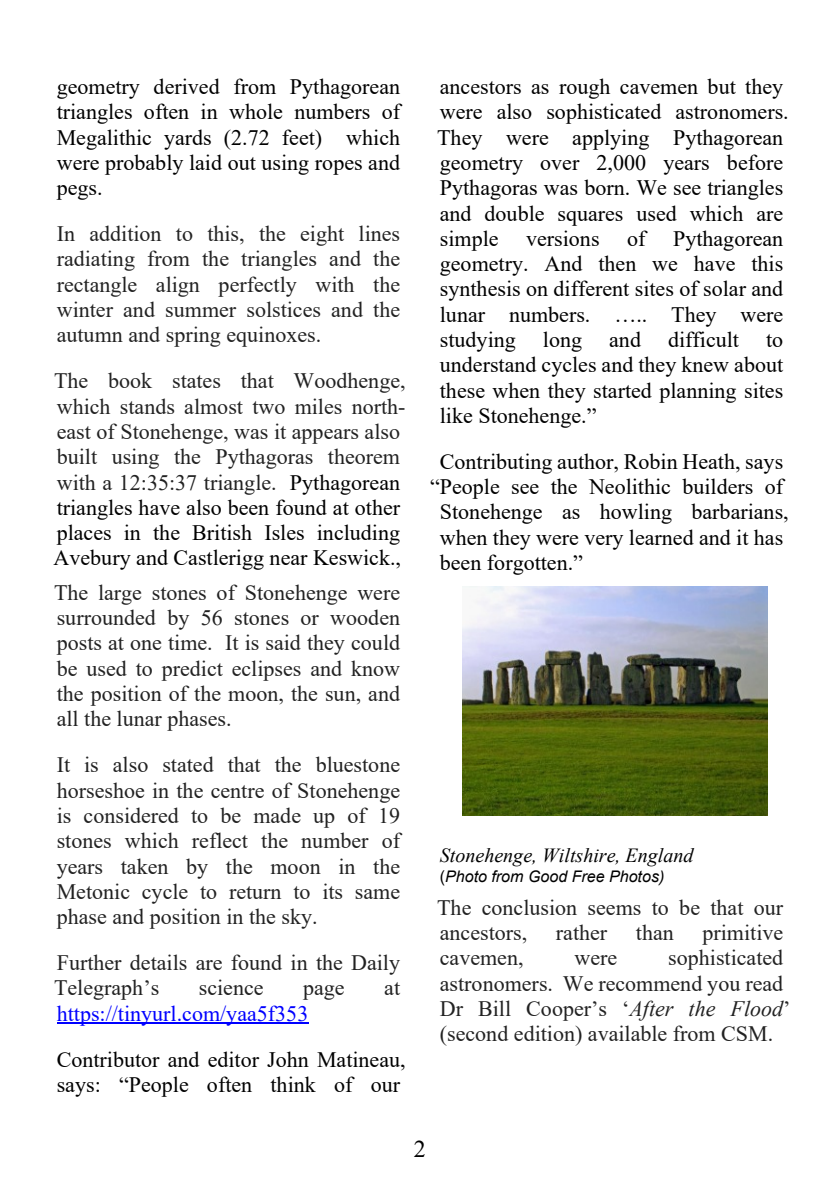
<style>
.page{position:relative;width:840px;height:1191px;background:#fff}
.page>*{position:absolute;margin:0;border:0;box-sizing:border-box;transform-origin:0 0}
.t1{font:24px "Times New Roman";color:#000}
.t2{font:22px/25.2px "Times New Roman";color:#222}
.t3{font:22px/25.2px "Times New Roman";color:#000;text-align:justify}
.t4{font:22px "Times New Roman";color:#00f}
.t5{font:italic 20px "Times New Roman";color:#000}
.t6{font:italic 16px "Arial";color:#000}
.s1{color:#000}
.s2{font-style:normal}
.s3{font-style:italic}
</style>
<div class="page">
<hr style="left:57px;top:1022px;width:251px;height:1px;background:#00f">
<img style="left:462px;top:586px;width:304px;height:229px">
<p class="t3" style="left:57px;top:76px;width:344px">geometry derived from Pythagorean triangles often in whole numbers of Megalithic yards (2.72 feet) which were probably laid out using ropes and pegs.</p>
<p class="t2" style="left:57px;top:223px;width:345px;text-align:justify">In addition to this, the eight lines radiating from the triangles and the rectangle align perfectly with the winter and summer solstices and the autumn and spring equinoxes.</p>
<p class="t2" style="left:54px;top:370px;width:353px">The book states that Woodhenge, which stands almost two miles north&shy;east of Stonehenge, was it appears also built using the Pythagoras theorem with a 12:35:37 triangle. <span class="s1">Pythagorean triangles have also been found at other places in the British Isles including Avebury and Castlerigg near Keswick.,</span></p>
<p class="t2" style="left:54px;top:582px;width:347px;text-align:justify">The large stones of Stonehenge were surrounded by 56 stones or wooden posts at one time. It is said they could be used to predict eclipses and know the position of the moon, the sun, and all the lunar phases.</p>
<p class="t2" style="left:57px;top:754px;width:345px;text-align:justify">It is also stated that the bluestone horseshoe in the centre of Stonehenge is considered to be made up of 19 stones which reflect the number of years taken by the moon in the Metonic cycle to return to its same phase and position in the sky.</p>
<p class="t2" style="left:54px;top:952px;width:347px">Further details are found in the Daily<br>Telegraph’s</p>
<p class="t2" style="left:199px;top:977px;width:66px">science</p>
<p class="t2" style="left:303px;top:977px;width:43px">page</p>
<p class="t2" style="left:384px;top:977px;width:17px">at</p>
<p class="t4" style="left:57px;top:1005px;width:253px">https://tinyurl.com/yaa5f353</p>
<p class="t3" style="left:57px;top:1048px;width:350px">Contributor and editor John Matineau, says: “People often think of our</p>
<p class="t3" style="left:437px;top:76px;width:353px;text-align:left">ancestors as rough cavemen but they were also sophisticated astronomers.<br>They were applying Pythagorean geometry over 2,000 years before<br>Pythagoras was born. We see triangles and double squares used which are simple versions</p>
<p class="t3" style="left:439px;top:228px;width:345px;text-indent:233px">Pythagorean geometry. And then we have this synthesis on different sites of solar and lunar numbers. ….. They were studying long and difficult to understand cycles and they knew about these when they started planning sites like Stonehenge.”</p>
<p class="t3" style="left:439px;top:451px;width:344px">Contributing author, Robin Heath, says</p>
<p class="t3" style="left:430px;top:476px;width:354px">“People see the Neolithic builders of</p>
<p class="t3" style="left:439px;top:501px;width:350px">Stonehenge as howling barbarians,</p>
<p class="t3" style="left:439px;top:527px;width:344px">when they were very learned and it has</p>
<p class="t3" style="left:439px;top:552px;width:145px">been forgotten.”</p>
<p class="t3" style="left:626px;top:228px;width:20px">of</p>
<p class="t5" style="left:439px;top:848px;width:255px">Stonehenge, Wiltshire, England</p>
<p class="t6" style="left:439px;top:870px;width:226px"><span class="s2">(</span>Photo from Good Free Photos)</p>
<p class="t2" style="left:437px;top:897px;width:347px">The conclusion seems to be that our ancestors,</p>
<p class="t2" style="left:555px;top:922px;width:53px">rather</p>
<p class="t2" style="left:635px;top:922px;width:39px">than</p>
<p class="t2" style="left:702px;top:922px;width:82px">primitive</p>
<p class="t2" style="left:439px;top:947px;width:352px;text-indent:228px">sophisticated astronomers. We recommend you read<br>Dr Bill Cooper’s ‘<span class="s3">After the Flood</span>’ (second edition) available from CSM.</p>
<p class="t2" style="left:439px;top:947px;width:85px">cavemen,</p>
<p class="t2" style="left:574px;top:947px;width:44px">were</p>
<p class="t1" style="left:414px;top:1140px;width:13px">2</p>
</div>
